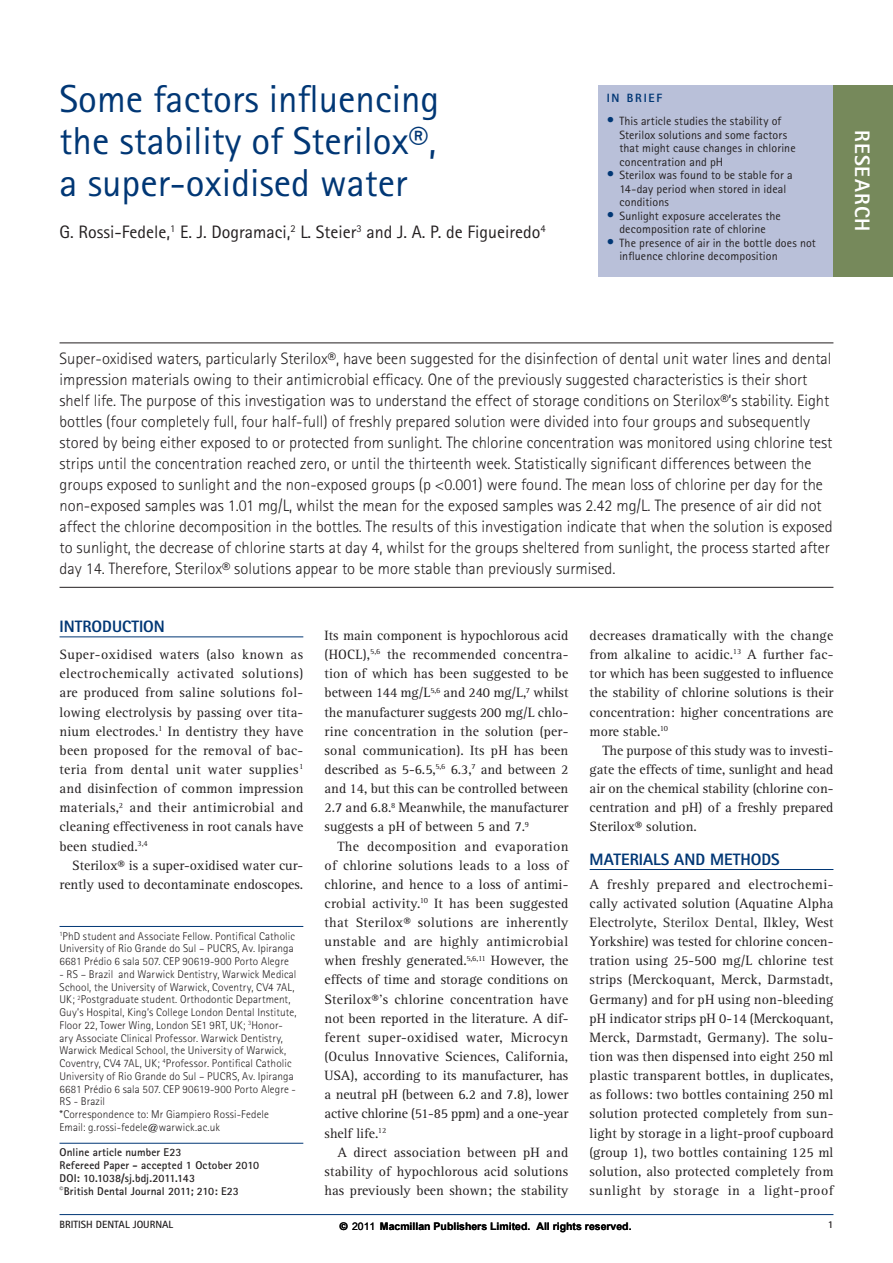
<style>
.page{position:relative;width:893px;height:1263px;background:#fff}
.page>*{position:absolute;margin:0;border:0;box-sizing:border-box;transform-origin:0 0}
.head{font:39px/42px "Rotis Sans Serif Std 3";color:#013775;text-align:justify}
.t1{font:800 21px "Rotis Sans Serif Std";letter-spacing:.055em;color:#fff}
.author{font:18px "Rotis Sans Serif Std 3";color:#231f20}
.abstract{font:300 16.5px/21px "Rotis Sans Serif Std";color:#231f20}
.crosshead_1{font:800 16.5px "Rotis Sans Serif Std";color:#013775}
.body{font:13.95px/19.2px "Rotis Serif Std";color:#231f20;text-align:justify}
.body_fullout{font:13.95px/19.2px "Rotis Serif Std";letter-spacing:.01em;color:#231f20;text-align:justify}
.in_brief{font:12px/13.5px "Rotis Sans Serif Std 3";letter-spacing:.01em;color:#231f20}
.t2{font:800 12px "Rotis Sans Serif Std";letter-spacing:.15em;color:#013775}
.author_biog{font:300 11.25px/12.8px "Rotis Sans Serif Std";letter-spacing:.01em;color:#231f20;text-align:justify}
.article_details{font:700 11.25px/12.8px "Rotis Sans Serif Std";letter-spacing:.01em;color:#231f20}
.t3{font:700 10.5px "Arial";color:#000}
.t4{font:700 10.5px "Rotis Sans Serif Std";color:#231f20}
.s1{font-family:"Rotis Sans Serif Std";font-size:15px;color:#013775}
.s2{color:#333}
.s3{font-family:"Helvetica"}
.s4{font-weight:400}
</style>
<div class="page">
<hr style="left:60px;top:636px;width:243px;height:1px;background:#013775">
<hr style="left:60px;top:343px;width:773px;height:1px;background:#231f20">
<hr style="left:60px;top:587px;width:773px;height:1px;background:#231f20">
<hr style="left:590px;top:869px;width:243px;height:1px;background:#013775">
<hr style="left:60px;top:926px;width:243px;height:1px;background:#013775">
<hr style="left:60px;top:1143px;width:243px;height:1px;background:#013775">
<div style="left:598px;top:85px;width:295px;height:191px;background:#b9c0d9"></div>
<div style="left:833px;top:85px;width:60px;height:191px;background:#76895b"></div>
<hr style="left:60px;top:1214px;width:773px;height:1px;background:#013775">
<p class="head" style="left:60px;top:77px;width:381px">Some factors influencing the stability of Sterilox®, a super-oxidised water</p>
<p class="author" style="left:60px;top:222px;width:488px">G. Rossi-Fedele,<sup>1</sup> E. J. Dogramaci,<sup>2</sup> L. Steier<sup>3</sup> and J. A. P. de Figueiredo<sup>4</sup></p>
<p class="t2" style="left:607px;top:90px;width:57px">IN BRIEF</p>
<p class="in_brief" style="left:619px;top:114px;width:178px;text-indent:-13px"><span class="s1">•</span> This article studies the stability of Sterilox solutions and some factors that might cause changes in chlorine concentration and pH</p>
<p class="in_brief" style="left:619px;top:168px;width:175px;text-indent:-13px"><span class="s1">•</span> Sterilox was found to be stable for a<br>14-day period when stored in ideal conditions</p>
<p class="in_brief" style="left:607px;top:209px;width:176px;text-align:center"><span class="s1">•</span> Sunlight exposure accelerates the decomposition rate of chlorine</p>
<p class="in_brief" style="left:619px;top:236px;width:198px;text-indent:-13px"><span class="s1">•</span> The presence of air in the bottle does not influence chlorine decomposition</p>
<p class="t1" style="left:876px;top:130px;width:103px;rotate:90deg">RESEARCH</p>
<p class="abstract" style="left:60px;top:348px;width:775px">Super-oxidised waters, particularly Sterilox®, have been suggested for the disinfection of dental unit water lines and dental impression materials owing to their antimicrobial efficacy. One of the previously suggested characteristics is their short shelf life. The purpose of this investigation was to understand the effect of storage conditions on Sterilox®’s stability. Eight bottles (four completely full, four half-full) of freshly prepared solution were divided into four groups and subsequently stored by being either exposed to or protected from sunlight. The chlorine concentration was monitored using chlorine test strips until the concentration reached zero, or until the thirteenth week. Statistically significant differences between the groups exposed to sunlight and the non-exposed groups (p &lt;0.001) were found. The mean loss of chlorine per day for the non-exposed samples was 1.01 mg/L, whilst the mean for the exposed samples was 2.42 mg/L. The presence of air did not affect the chlorine decomposition in the bottles. The results of this investigation indicate that when the solution is exposed to sunlight, the decrease of chlorine starts at day 4, whilst for the groups sheltered from sunlight, the process started after day 14. Therefore, Sterilox® solutions appear to be more stable than previously surmised.</p>
<p class="crosshead_1" style="left:60px;top:616px;width:107px">INTRODUCTION</p>
<p class="body_fullout" style="left:60px;top:645px;width:245px">Super-oxidised waters (also known as electrochemically activated solutions) are produced from saline solutions fol‑ lowing electrolysis by passing over tita‑ nium electrodes.<sup>1</sup> In dentistry they have been proposed for the removal of bac‑ teria from dental unit water supplies<sup>1 </sup>and disinfection of common impression materials,<sup>2</sup> and their antimicrobial and cleaning effectiveness in root canals have been studied.<sup>3,4</sup></p>
<p class="body" style="left:60px;top:856px;width:245px;text-align:right">Sterilox® is a super-oxidised water cur‑ rently used to decontaminate endoscopes.</p>
<p class="author_biog" style="left:60px;top:929px;width:237px"><sup>1</sup>PhD student and Associate Fellow. Pontifical Catholic University of Rio Grande do Sul – PUCRS, Av. Ipiranga 6681 Prédio 6 sala 507. CEP 90619-900 Porto Alegre</p>
<p class="author_biog" style="left:60px;top:968px;width:239px;text-align:left">- RS – Brazil and Warwick Dentistry, Warwick Medical School, the University of Warwick, Coventry, CV4 7AL, UK; <sup>2</sup>Postgraduate student. Orthodontic Department, Guy’s Hospital, King’s College London Dental Institute, Floor 22, Tower Wing, London SE1 9RT, UK; <sup>3</sup>Honor&shy;ary Associate Clinical Professor. Warwick Dentistry, Warwick Medical School, the University of Warwick, Coventry, CV4 7AL, UK; <sup>4</sup>Professor. Pontifical Catholic University of Rio Grande do Sul – PUCRS, Av. Ipiranga 6681 Prédio 6 sala 507. CEP 90619-900 Porto Alegre - RS - Brazil<br>*Correspondence to: Mr Giampiero Rossi-Fedele Email: g.rossi-fedele@warwick.ac.uk</p>
<p class="article_details" style="left:60px;top:1146px;width:201px">Online article number E23<br>Refereed Paper - accepted 1 October 2010<br>DOI: 10.1038/sj.bdj.2011.143<br><sup>©</sup>British Dental Journal 2011; 210: E23</p>
<p class="body" style="left:325px;top:626px;width:245px">Its main component is hypochlorous acid (HOCL),<sup>5,6</sup> the recommended concentra‑ tion of which has been suggested to be between 144 mg/L<sup>5,6</sup> and 240 mg/L,<sup>7</sup> whilst the manufacturer suggests 200 mg/L chlo‑ rine concentration in the solution (per‑ sonal communication). Its pH has been described as 5‑6.5,<sup>5,6</sup> 6.3,<sup>7</sup> and between 2 and 14, but this can be controlled between 2.7 and 6.8.<sup>8</sup> Meanwhile, the manufacturer suggests a pH of between 5 and 7.<sup>9</sup></p>
<p class="body" style="left:325px;top:837px;width:245px;text-indent:13px">The decomposition and evaporation of chlorine solutions leads to a loss of chlorine, and hence to a loss of antimi‑ crobial activity.<sup>10</sup> It has been suggested that Sterilox® solutions are inherently unstable and are highly antimicrobial when freshly generated.<sup>5,6,11</sup> However, the effects of time and storage conditions on Sterilox®’s chlorine concentration have not been reported in the literature. A dif‑ ferent super-oxidised water, Microcyn (Oculus Innovative Sciences, California, USA), according to its manufacturer, has a neutral pH (between 6.2 and 7.8), lower active chlorine (51‑85 ppm) and a one-year shelf life.<sup>12</sup></p>
<p class="body" style="left:325px;top:1143px;width:245px;text-indent:13px">A direct association between pH and stability of hypochlorous acid solutions has previously been shown; the stability</p>
<p class="body" style="left:590px;top:626px;width:245px">decreases dramatically with the change from alkaline to acidic.<sup>13</sup> A further fac‑ tor which has been suggested to influence the stability of chlorine solutions is their concentration: higher concentrations are more stable.<sup>10</sup></p>
<p class="body" style="left:590px;top:741px;width:245px;text-indent:13px">The purpose of this study was to investi‑ gate the effects of time, sunlight and head air on the chemical stability (chlorine con‑ centration and pH) of a freshly prepared Sterilox® solution.</p>
<p class="crosshead_1" style="left:590px;top:849px;width:192px">MATERIALS AND METHODS</p>
<p class="body_fullout" style="left:590px;top:875px;width:245px">A freshly prepared and electrochemi‑ cally activated solution (Aquatine Alpha Electrolyte, <span class="s2">Sterilox Dental,</span> Ilkley, West Yorkshire) was tested for chlorine concen‑ tration using 25‑500 mg/L chlorine test strips (Merckoquant, Merck, Darmstadt, Germany) and for pH using non-bleeding pH indicator strips pH 0‑14 (Merckoquant, Merck, Darmstadt, Germany). The solu‑ tion was then dispensed into eight 250 ml plastic transparent bottles, in duplicates, as follows: two bottles containing 250 ml solution protected completely from sun‑ light by storage in a light-proof cupboard (group 1), two bottles containing 125 ml solution, also protected completely from sunlight by storage in a light-proof</p>
<p class="t4" style="left:60px;top:1217px;width:115px">BRITISH DENTAL JOURNAL</p>
<p class="t4" style="left:828px;top:1217px;width:7px">1</p>
<p class="t3" style="left:340px;top:1219px;width:293px"><span class="s3">©</span> <span class="s4">2011</span> Macmillan Publishers Limited. All rights reserved.</p>
</div>
